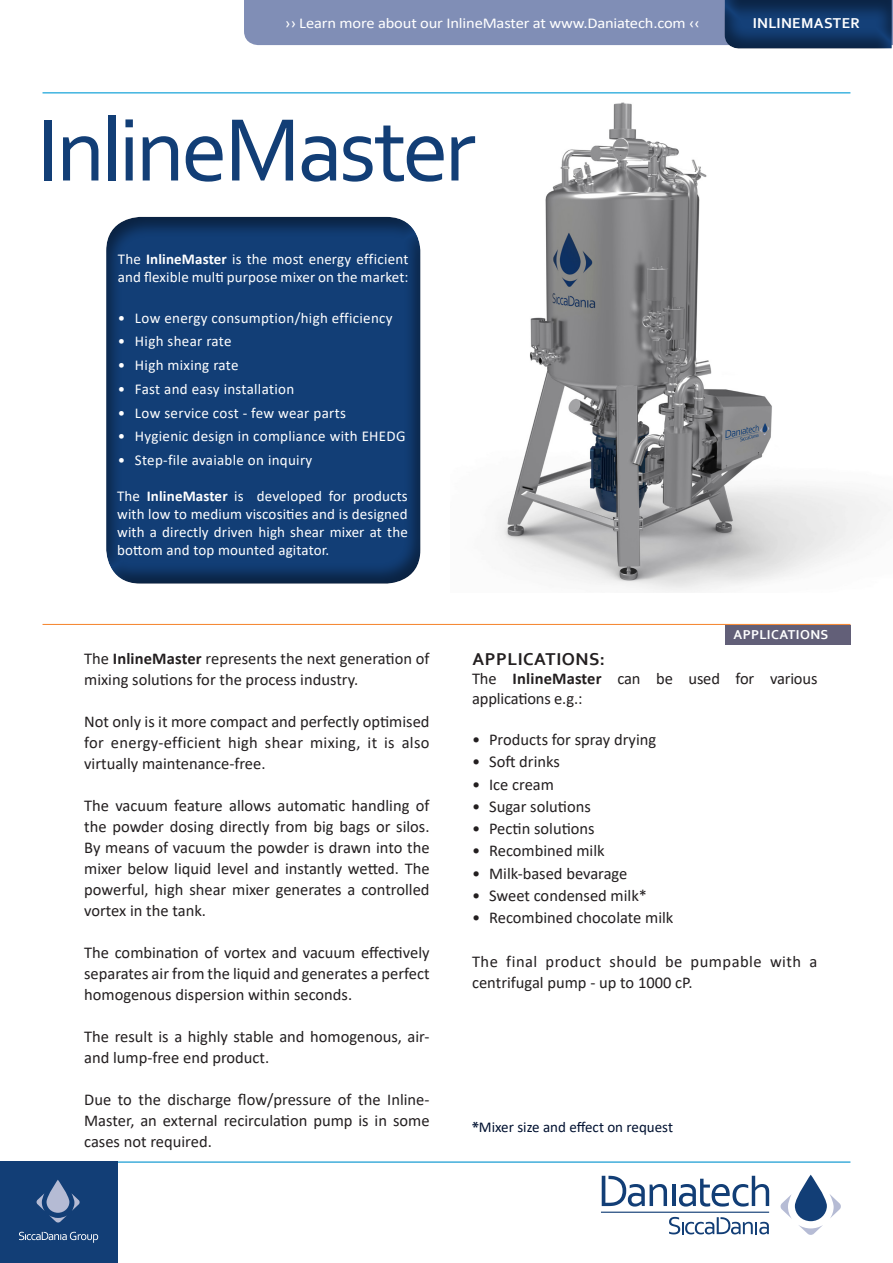
<style>
.page{position:relative;width:893px;height:1263px;background:#fff}
.page>*{position:absolute;margin:0;border:0;box-sizing:border-box;transform-origin:0 0}
.t1{font:93px "Corbel";letter-spacing:-.045em;color:#123e76}
.t2{font:700 18px "Corbel";letter-spacing:.03em;color:#231f20}
.brød{font:16.5px/21px "Calibri";color:#231f20;text-align:justify}
.brød-2{font:16.5px/21px "Calibri";letter-spacing:.03em;color:#231f20}
.brød-3{font:15px/18px "Calibri";letter-spacing:.01em;color:#fff}
.brød-4{font:15px "Calibri";letter-spacing:-.01em;color:#fff;scale:1.1 1}
.t3{font:15px "Calibri";color:#001130}
.t4{font:700 15px "Corbel";letter-spacing:.02em;color:#fff}
.t5{font:700 13.5px "Corbel";letter-spacing:.03em;color:#fff}
.s1{font-weight:700}
.s2{font-family:"Myriad Pro";font-weight:700}
</style>
<div class="page">
<div style="left:244px;top:0;width:480px;height:46px;background:#808eb6"></div>
<div style="left:724px;top:0;width:169px;height:51px;background:#231f20;opacity:.5"></div>
<div style="left:105px;top:215px;width:318px;height:369px;background:#231f20;opacity:.5"></div>
<hr style="left:117px;top:1161px;width:733px;height:1px;background:#0092cf">
<img style="left:496px;top:102px;width:395px;height:490px">
<hr style="left:43px;top:624px;width:807px;height:1px;background:#f58229">
<div style="left:725px;top:625px;width:125px;height:20px;background:#625f78"></div>
<hr style="left:43px;top:92px;width:807px;height:1px;background:#009bd5">
<svg style="left:795px;top:1175px;width:32px;height:46px"></svg>
<svg style="left:799px;top:1225px;width:24px;height:10px"></svg>
<svg style="left:780px;top:1194px;width:12px;height:25px"></svg>
<svg style="left:829px;top:1194px;width:12px;height:24px"></svg>
<svg style="left:669px;top:1217px;width:100px;height:17px"></svg>
<hr style="left:672px;top:1184px;width:3px;height:22px;background:#123e76">
<svg style="left:679px;top:1176px;width:90px;height:30px"></svg>
<svg style="left:602px;top:1176px;width:65px;height:30px"></svg>
<hr style="left:601px;top:1211px;width:168px;height:2px;background:#123e76">
<div style="left:0;top:1161px;width:117px;height:102px;background:#123e76"></div>
<svg style="left:19px;top:1232px;width:79px;height:11px"></svg>
<svg style="left:46px;top:1180px;width:23px;height:33px"></svg>
<svg style="left:36px;top:1193px;width:44px;height:30px"></svg>
<p class="brød-4" style="left:285px;top:13px;width:379px">›› Learn more about our InlineMaster at www.Daniatech.com ‹‹</p>
<p class="t1" style="left:36px;top:92px;width:441px">InlineMaster</p>
<p class="brød-3" style="left:118px;top:250px;width:292px">The <span class="s1">InlineMaster</span> is the most energy efficient and flexible multi purpose mixer on the market:</p>
<p class="brød-3" style="left:118px;top:308px;width:276px">• Low energy consumption/high efficiency</p>
<p class="brød-3" style="left:118px;top:332px;width:115px">• High shear rate</p>
<p class="brød-3" style="left:118px;top:356px;width:122px">• High mixing rate</p>
<p class="brød-3" style="left:118px;top:379px;width:178px">• Fast and easy installation</p>
<p class="brød-3" style="left:118px;top:403px;width:229px">• Low service cost - few wear parts</p>
<p class="brød-3" style="left:118px;top:427px;width:289px">• Hygienic design in compliance with EHEDG</p>
<p class="brød-3" style="left:118px;top:451px;width:196px">• Step-file avaiable on inquiry</p>
<p class="brød-3" style="left:117px;top:486px;width:292px;text-align:justify">The <span class="s1">InlineMaster</span> is developed for products with low to medium viscosities and is designed with a directly driven high shear mixer at the bottom and top mounted agitator.</p>
<p class="t4" style="left:753px;top:14px;width:109px">INLINEMASTER</p>
<p class="t5" style="left:733px;top:626px;width:96px">APPLICATIONS</p>
<p class="brød" style="left:84px;top:647px;width:347px">The <span class="s1">InlineMaster</span> represents the next generation of mixing solutions for the process industry.</p>
<p class="brød" style="left:84px;top:710px;width:347px">Not only is it more compact and perfectly optimised for energy-efficient high shear mixing, it is also virtually maintenance-free.</p>
<p class="brød" style="left:84px;top:794px;width:347px">The vacuum feature allows automatic handling of the powder dosing directly from big bags or silos.<br>By means of vacuum the powder is drawn into the mixer below liquid level and instantly wetted. The powerful, high shear mixer generates a controlled vortex in the tank.</p>
<p class="brød" style="left:84px;top:941px;width:347px">The combination of vortex and vacuum effectively separates air from the liquid and generates a perfect homogenous dispersion within seconds.</p>
<p class="brød" style="left:84px;top:1025px;width:347px">The result is a highly stable and homogenous, air&shy;and lump-free end product.</p>
<p class="brød" style="left:84px;top:1088px;width:347px">Due to the discharge flow/pressure of the Inline-Master, an external recirculation pump is in some cases not required.</p>
<p class="t2" style="left:472px;top:647px;width:134px">APPLICATIONS:</p>
<p class="brød" style="left:472px;top:669px;width:347px;line-height:19.8px">The <span class="s1">InlineMaster</span> can be used for various applications e.g.:</p>
<p class="brød" style="left:472px;top:729px;width:186px">• Products for spray drying</p>
<p class="brød" style="left:472px;top:751px;width:89px">• Soft drinks</p>
<p class="brød" style="left:472px;top:773px;width:83px">• Ice cream</p>
<p class="brød" style="left:472px;top:795px;width:120px">• Sugar solutions</p>
<p class="brød" style="left:472px;top:818px;width:124px">• Pectin solutions</p>
<p class="brød" style="left:472px;top:840px;width:134px">• Recombined milk</p>
<p class="brød" style="left:472px;top:862px;width:157px">• Milk-based bevarage</p>
<p class="brød" style="left:472px;top:885px;width:176px">• Sweet condensed milk*</p>
<p class="brød" style="left:472px;top:907px;width:203px">• Recombined chocolate milk</p>
<p class="brød-2" style="left:472px;top:950px;width:347px">The final product should be pumpable with a centrifugal pump - up to 1000 cP.</p>
<p class="t3" style="left:472px;top:1116px;width:202px"><span class="s2">*</span>Mixer size and effect on request</p>
</div>
